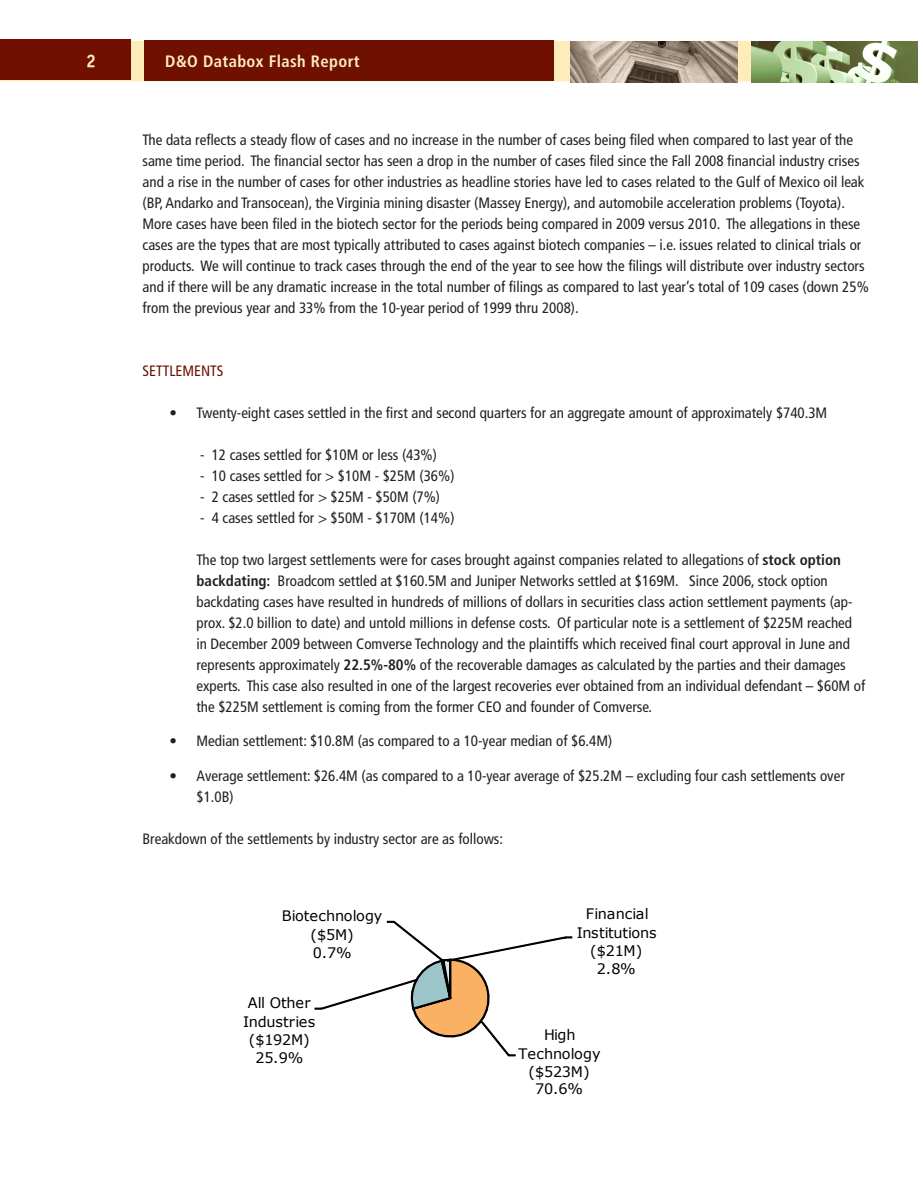
<style>
.page{position:relative;width:918px;height:1188px;background:#fff}
.page>*{position:absolute;margin:0;border:0;box-sizing:border-box;transform-origin:0 0}
.t1{font:18px "Officina Serif ITCTT Bold";color:#feedbb}
.t2{font:700 condensed 16.5px "Frutiger LT Com";letter-spacing:.025em;color:#feedbb}
.t3{font:condensed 15px/21px "Frutiger LT Com";color:#231f20}
.t4{font:condensed 15px "Frutiger LT Com";color:#6f1000}
.t5{font:14.4px/18.1px "Verdana";letter-spacing:-.02em;color:#000;text-align:center}
.s1{font-weight:700}
</style>
<div class="page">
<div style="left:0;top:41px;width:906px;height:40px;background:#feedbb"></div>
<div style="left:0;top:39px;width:130px;height:41px;background:#6f1000"></div>
<img style="left:752px;top:42px;width:166px;height:40px">
<div style="left:144px;top:40px;width:410px;height:41px;background:#6f1000"></div>
<img style="left:570px;top:42px;width:168px;height:40px">
<svg style="left:315px;top:920px;width:257px;height:136px"></svg>
<p class="t1" style="left:86px;top:50px;width:11px">2</p>
<p class="t2" style="left:165px;top:52px;width:196px">D&amp;O Databox Flash Report</p>
<p class="t3" style="left:142px;top:129px;width:728px">The data reflects a steady flow of cases and no increase in the number of cases being filed when compared to last year of the same time period. The financial sector has seen a drop in the number of cases filed since the Fall 2008 financial industry crises and a rise in the number of cases for other industries as headline stories have led to cases related to the Gulf of Mexico oil leak (BP, Andarko and Transocean), the Virginia mining disaster (Massey Energy), and automobile acceleration problems (Toyota).<br>More cases have been filed in the biotech sector for the periods being compared in 2009 versus 2010. The allegations in these cases are the types that are most typically attributed to cases against biotech companies – i.e. issues related to clinical trials or products. We will continue to track cases through the end of the year to see how the filings will distribute over industry sectors and if there will be any dramatic increase in the total number of filings as compared to last year’s total of 109 cases (down 25% from the previous year and 33% from the 10-year period of 1999 thru 2008).</p>
<p class="t4" style="left:142px;top:362px;width:83px">SETTLEMENTS</p>
<p class="t3" style="left:170px;top:402px;width:659px">• Twenty-eight cases settled in the first and second quarters for an aggregate amount of approximately $740.3M</p>
<p class="t3" style="left:200px;top:444px;width:238px">- 12 cases settled for $10M or less (43%)</p>
<p class="t3" style="left:200px;top:465px;width:256px">- 10 cases settled for &gt; $10M - $25M (36%)</p>
<p class="t3" style="left:200px;top:486px;width:242px">- 2 cases settled for &gt; $25M - $50M (7%)</p>
<p class="t3" style="left:200px;top:507px;width:256px">- 4 cases settled for &gt; $50M - $170M (14%)</p>
<p class="t3" style="left:196px;top:549px;width:670px">The top two largest settlements were for cases brought against companies related to allegations of <span class="s1">stock option backdating:</span> Broadcom settled at $160.5M and Juniper Networks settled at $169M. Since 2006, stock option backdating cases have resulted in hundreds of millions of dollars in securities class action settlement payments (ap&shy;prox. $2.0 billion to date) and untold millions in defense costs. Of particular note is a settlement of $225M reached in December 2009 between Comverse Technology and the plaintiffs which received final court approval in June and represents approximately <span class="s1">22.5%-80%</span> of the recoverable damages as calculated by the parties and their damages experts. This case also resulted in one of the largest recoveries ever obtained from an individual defendant – $60M of the $225M settlement is coming from the former CEO and founder of Comverse.</p>
<p class="t3" style="left:170px;top:731px;width:444px">• Median settlement: $10.8M (as compared to a 10-year median of $6.4M)</p>
<p class="t3" style="left:196px;top:765px;width:650px;text-indent:-27px">• Average settlement: $26.4M (as compared to a 10-year average of $25.2M – excluding four cash settlements over $1.0B)</p>
<p class="t3" style="left:142px;top:828px;width:362px">Breakdown of the settlements by industry sector are as follows:</p>
<p class="t5" style="left:282px;top:907px;width:102px">Biotechnology ($5M)<br>0.7%</p>
<p class="t5" style="left:577px;top:904px;width:81px">Financial<br>Institutions ($21M)<br>2.8%</p>
<p class="t5" style="left:243px;top:994px;width:74px">All Other<br>Industries ($192M)<br>25.9%</p>
<p class="t5" style="left:519px;top:1025px;width:83px">High<br>Technology ($523M)<br>70.6%</p>
</div>
